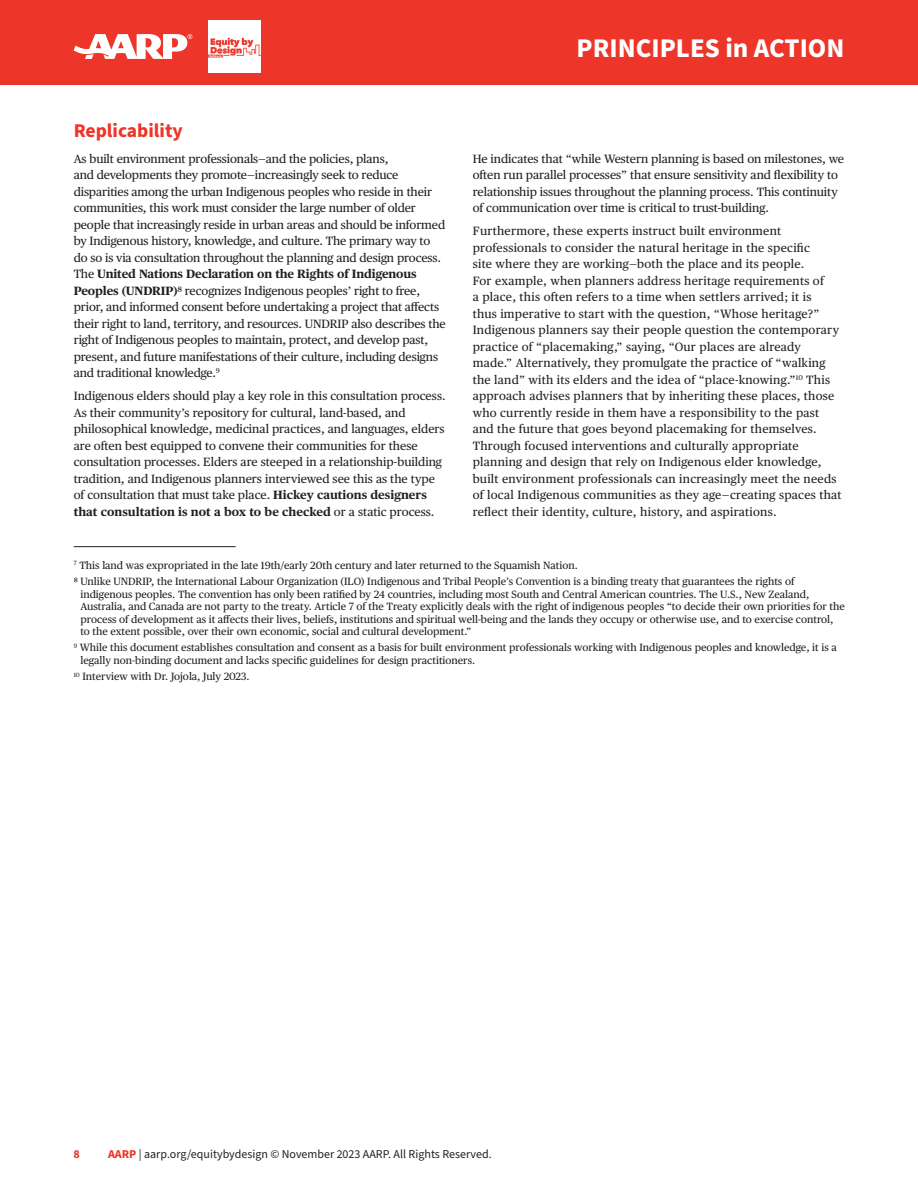
<style>
.page{position:relative;width:918px;height:1188px;background:#fff}
.page>*{position:absolute;margin:0;border:0;box-sizing:border-box;transform-origin:0 0}
.t1{font:700 27px "Source Sans Pro";color:#fff}
.t2{font:700 19.5px "Source Sans Pro";color:#ee3529}
.t3{font:12px/16.5px "Publico Text";color:#231f20}
.t4{font:12px/16.5px "Publico Text";letter-spacing:.02em;color:#231f20}
.t5{font:12px "Source Sans Pro";color:#231f20}
.t6{font:700 12px "Source Sans Pro";color:#ee3529}
.t7{font:10.5px/12.6px "Publico Text";color:#231f20}
.s1{font-weight:700}
.s2{font-weight:700;color:#ee3529}
</style>
<div class="page">
<hr style="left:74px;top:546px;width:162px;height:1px;background:#231f20">
<div style="left:0;top:0;width:918px;height:85px;background:#ee3529"></div>
<svg style="left:74px;top:34px;width:118px;height:25px"></svg>
<img style="left:209px;top:21px;width:52px;height:51px">
<h2 class="t2" style="left:74px;top:117px;width:111px">Replicability</h2>
<p class="t3" style="left:74px;top:150px;width:374px">As built environment professionals—and the policies, plans,<br>and developments they promote—increasingly seek to reduce disparities among the urban Indigenous peoples who reside in their communities, this work must consider the large number of older people that increasingly reside in urban areas and should be informed by Indigenous history, knowledge, and culture. The primary way to do so is via consultation throughout the planning and design process.<br>The <span class="s1">United Nations Declaration on the Rights of Indigenous Peoples (UNDRIP)</span>8 recognizes Indigenous peoples’ right to free, prior, and informed consent before undertaking a project that affects their right to land, territory, and resources. UNDRIP also describes the right of Indigenous peoples to maintain, protect, and develop past, present, and future manifestations of their culture, including designs and traditional knowledge.<sup>9</sup></p>
<p class="t3" style="left:74px;top:387px;width:374px">Indigenous elders should play a key role in this consultation process.<br>As their community’s repository for cultural, land-based, and philosophical knowledge, medicinal practices, and languages, elders are often best equipped to convene their communities for these consultation processes. Elders are steeped in a relationship-building tradition, and Indigenous planners interviewed see this as the type of consultation that must take place. <span class="s1">Hickey cautions designers that consultation is not a box to be checked</span> or a static process.</p>
<h1 class="t1" style="left:577px;top:29px;width:269px">PRINCIPLES in ACTION</h1>
<p class="t3" style="left:473px;top:150px;width:373px">He indicates that “while Western planning is based on milestones, we often run parallel processes” that ensure sensitivity and flexibility to relationship issues throughout the planning process. This continuity of communication over time is critical to trust-building.</p>
<p class="t4" style="left:473px;top:222px;width:370px">Furthermore, these experts instruct built environment professionals to consider the natural heritage in the specific<br>site where they are working—both the place and its people.<br>For example, when planners address heritage requirements of<br>a place, this often refers to a time when settlers arrived; it is<br>thus imperative to start with the question, “Whose heritage?” Indigenous planners say their people question the contemporary practice of “placemaking,” saying, “Our places are already made.” Alternatively, they promulgate the practice of “walking the land” with its elders and the idea of “place-knowing.”<sup>10</sup> This approach advises planners that by inheriting these places, those who currently reside in them have a responsibility to the past and the future that goes beyond placemaking for themselves.<br>Through focused interventions and culturally appropriate planning and design that rely on Indigenous elder knowledge, built environment professionals can increasingly meet the needs of local Indigenous communities as they age—creating spaces that reflect their identity, culture, history, and aspirations.</p>
<p class="t7" style="left:74px;top:557px;width:722px;line-height:16px"><sup>7</sup> This land was expropriated in the late 19th/early 20th century and later returned to the Squamish Nation.<br>8 Unlike UNDRIP, the International Labour Organization (ILO) Indigenous and Tribal People’s Convention is a binding treaty that guarantees the rights of</p>
<p class="t7" style="left:80px;top:587px;width:766px">indigenous peoples. The convention has only been ratified by 24 countries, including most South and Central American countries. The U.S., New Zealand, Australia, and Canada are not party to the treaty. Article 7 of the Treaty explicitly deals with the right of indigenous peoples “to decide their own priorities for the process of development as it affects their lives, beliefs, institutions and spiritual well-being and the lands they occupy or otherwise use, and to exercise control, to the extent possible, over their own economic, social and cultural development.”</p>
<p class="t7" style="left:80px;top:641px;width:758px;text-indent:-7px"><sup>9</sup> While this document establishes consultation and consent as a basis for built environment professionals working with Indigenous peoples and knowledge, it is a legally non-binding document and lacks specific guidelines for design practitioners.</p>
<p class="t7" style="left:74px;top:670px;width:177px"><sup>10</sup> Interview with Dr. Jojola, July 2023.</p>
<p class="t6" style="left:74px;top:1146px;width:8px">8</p>
<p class="t5" style="left:108px;top:1146px;width:385px"><span class="s2">AARP</span> | aarp.org/equitybydesign © November 2023 AARP. All Rights Reserved.</p>
</div>
